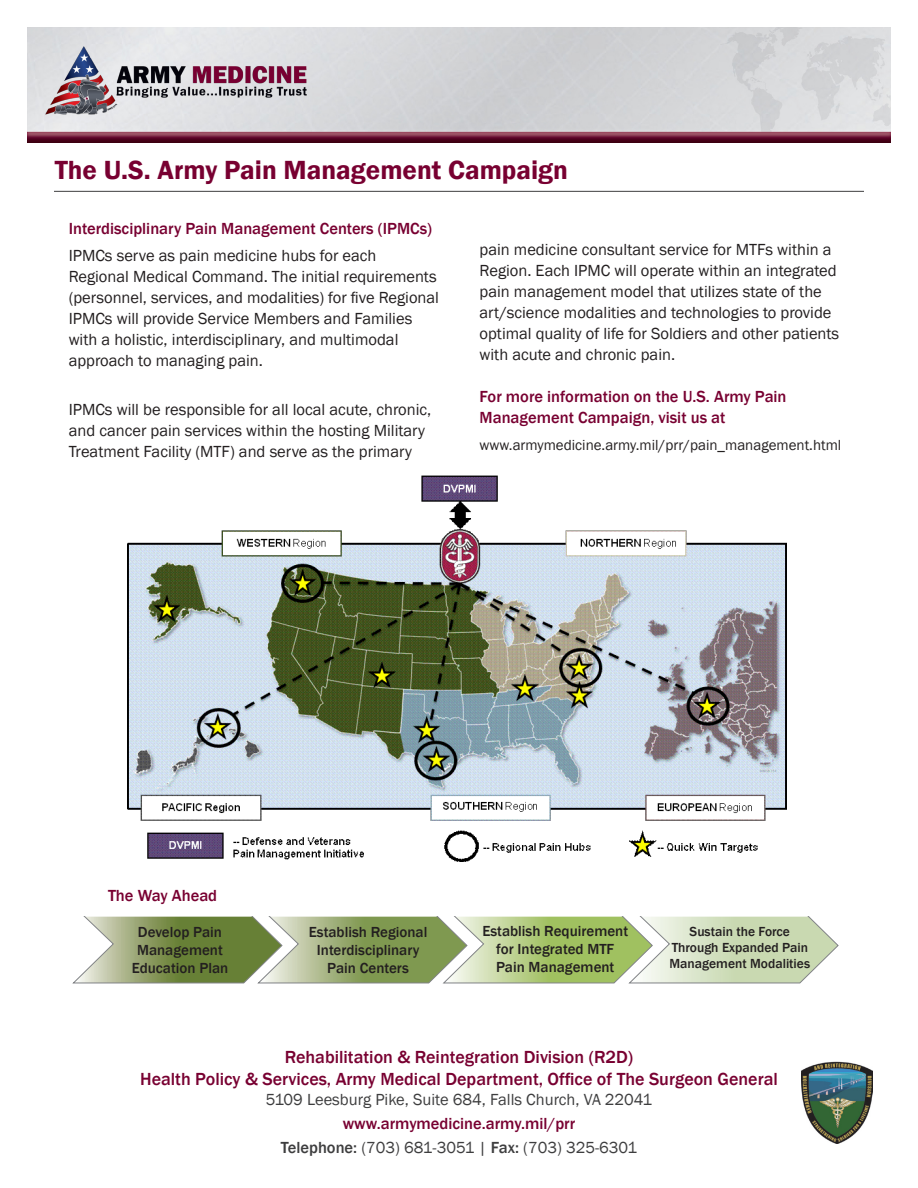
<style>
.page{position:relative;width:918px;height:1188px;background:#fff}
.page>*{position:absolute;margin:0;border:0;box-sizing:border-box;transform-origin:0 0}
.t1{font:600 27px "Franklin Gothic";color:#780031}
.t2{font:500 18px "Franklin Gothic";color:#780031}
.t3{font:16.5px/21px "Franklin Gothic";color:#231f20}
.t4{font:500 16.5px/21px "Franklin Gothic";color:#780031}
.t5{font:16.5px "Franklin Gothic";color:#3e3e3f}
.t6{font:500 15px/18px "Franklin Gothic";color:#231f20;text-align:center}
.t7{font:15px "Franklin Gothic";color:#231f20}
.t8{font:500 13.5px/16.2px "Franklin Gothic";color:#231f20;text-align:center}
.s1{color:#3e3e3f}
.s2{font-weight:400;color:#3e3e3f}
</style>
<div class="page">
<hr style="left:54px;top:191px;width:810px;height:1px;background:#3e3e3f">
<img style="left:801px;top:1062px;width:72px;height:82px">
<img style="left:128px;top:475px;width:658px;height:387px">
<svg style="left:72px;top:917px;width:767px;height:67px;background:#afc08f"></svg>
<img style="left:27px;top:27px;width:864px;height:115px">
<img style="left:39px;top:44px;width:271px;height:73px">
<p class="t1" style="left:55px;top:154px;width:515px">The U.S. Army Pain Management Campaign</p>
<p class="t4" style="left:69px;top:218px;width:365px">Interdisciplinary Pain Management Centers (IPMCs)</p>
<p class="t3" style="left:69px;top:246px;width:372px">IPMCs serve as pain medicine hubs for each Regional Medical Command. The initial requirements (personnel, services, and modalities) for five Regional IPMCs will provide Service Members and Families with a holistic, interdisciplinary, and multimodal approach to managing pain.</p>
<p class="t3" style="left:69px;top:400px;width:364px">IPMCs will be responsible for all local acute, chronic, and cancer pain services within the hosting Military<br>Treatment Facility (MTF) and serve as the primary</p>
<p class="t3" style="left:480px;top:239px;width:361px">pain medicine consultant service for MTFs within a Region. Each IPMC will operate within an integrated pain management model that utilizes state of the art/science modalities and technologies to provide optimal quality of life for Soldiers and other patients with acute and chronic pain.</p>
<p class="t4" style="left:480px;top:386px;width:309px">For more information on the U.S. Army Pain<br>Management Campaign, visit us at</p>
<p class="t7" style="left:480px;top:436px;width:363px">www.armymedicine.army.mil/prr/pain_management.html</p>
<p class="t4" style="left:108px;top:885px;width:111px">The Way Ahead</p>
<p class="t6" style="left:132px;top:923px;width:98px">Develop Pain<br>Management<br>Education Plan</p>
<p class="t6" style="left:309px;top:923px;width:120px">Establish Regional<br>Interdisciplinary<br>Pain Centers</p>
<p class="t6" style="left:482px;top:922px;width:147px">Establish Requirement for Integrated MTF<br>Pain Management</p>
<p class="t8" style="left:670px;top:924px;width:142px">Sustain the Force<br>Through Expanded Pain<br>Management Modalities</p>
<p class="t2" style="left:285px;top:1046px;width:350px">Rehabilitation &amp; Reintegration Division (R2D)</p>
<p class="t2" style="left:140px;top:1068px;width:639px">Health Policy &amp; Services, Army Medical Department, Office of The Surgeon General</p>
<p class="t5" style="left:266px;top:1089px;width:388px">5109 Leesburg Pike, Suite 684, Falls Church, VA 22041</p>
<p class="t4" style="left:281px;top:1111px;width:358px;line-height:24px;text-align:center">www.armymedicine.army.mil/prr<br><span class="s1">Telephone:</span> <span class="s2">(703) 681-3051 |</span> <span class="s1">Fax:</span> <span class="s2">(703) 325-6301</span></p>
</div>
